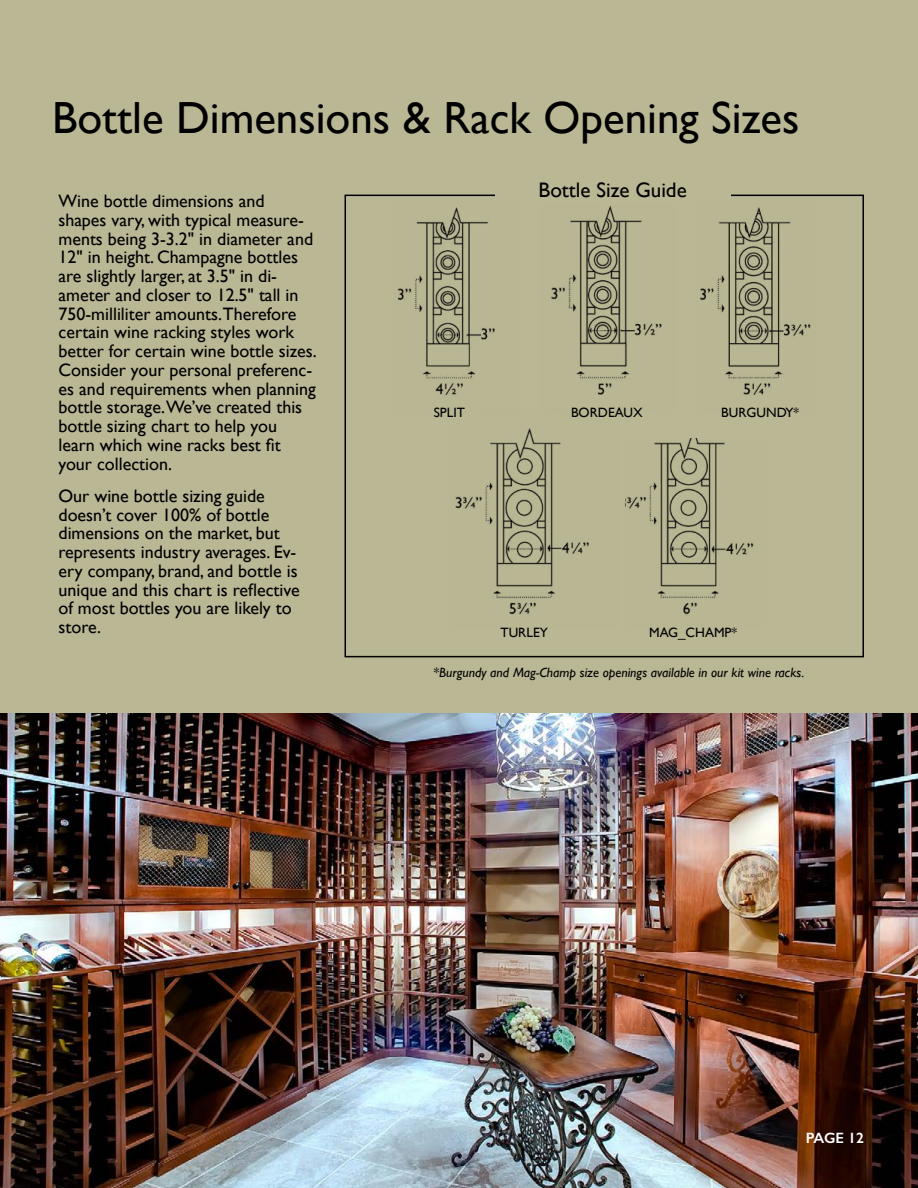
<style>
.page{position:relative;width:918px;height:1188px;background:#bab795}
.page>*{position:absolute;margin:0;border:0;box-sizing:border-box;transform-origin:0 0}
.t1{font:45px "Gill Sans";color:#000}
.t2{font:21px "Gill Sans";color:#000}
.t3{font:18px/18.8px "Gill Sans";color:#000}
.t4{font:600 15px "Gill Sans";letter-spacing:-.015em;color:#fff}
.t5{font:italic 13.5px "Gill Sans";color:#000}
.t6{font:13.5px "Gill Sans";color:#000}
</style>
<div class="page">
<div style="left:345px;top:195px;width:519px;height:462px;border:2px solid #000"></div>
<img style="left:0;top:714px;width:918px;height:474px">
<div style="left:495px;top:170px;width:236px;height:43px;background:#bab795"></div>
<img style="left:551px;top:205px;width:111px;height:190px">
<img style="left:700px;top:207px;width:111px;height:188px">
<img style="left:455px;top:428px;width:134px;height:187px">
<img style="left:625px;top:438px;width:129px;height:177px">
<img style="left:398px;top:207px;width:97px;height:188px">
<h1 class="t1" style="left:52px;top:91px;width:749px">Bottle Dimensions &amp; Rack Opening Sizes</h1>
<p class="t3" style="left:58px;top:191px;width:260px">Wine bottle dimensions and shapes vary, with typical measure&shy;ments being 3-3.2" in diameter and<br>12" in height. Champagne bottles are slightly larger, at 3.5" in di&shy;ameter and closer to 12.5" tall in<br>750-milliliter amounts.Therefore certain wine racking styles work better for certain wine bottle sizes.<br>Consider your personal preferenc&shy;es and requirements when planning bottle storage.We’ve created this bottle sizing chart to help you learn which wine racks best fit your collection.</p>
<p class="t3" style="left:58px;top:486px;width:243px">Our wine bottle sizing guide doesn’t cover 100% of bottle dimensions on the market, but represents industry averages. Ev&shy;ery company, brand, and bottle is unique and this chart is reflective of most bottles you are likely to store.</p>
<p class="t2" style="left:539px;top:178px;width:150px">Bottle Size Guide</p>
<p class="t6" style="left:434px;top:404px;width:33px">SPLIT</p>
<p class="t6" style="left:571px;top:404px;width:73px">BORDEAUX</p>
<p class="t6" style="left:721px;top:404px;width:79px">BURGUNDY*</p>
<p class="t6" style="left:501px;top:625px;width:49px">TURLEY</p>
<p class="t6" style="left:649px;top:625px;width:89px">MAG_CHAMP*</p>
<p class="t5" style="left:433px;top:665px;width:373px">*Burgundy and Mag-Champ size openings available in our kit wine racks.</p>
<p class="t4" style="left:806px;top:1129px;width:60px">PAGE 12</p>
</div>
